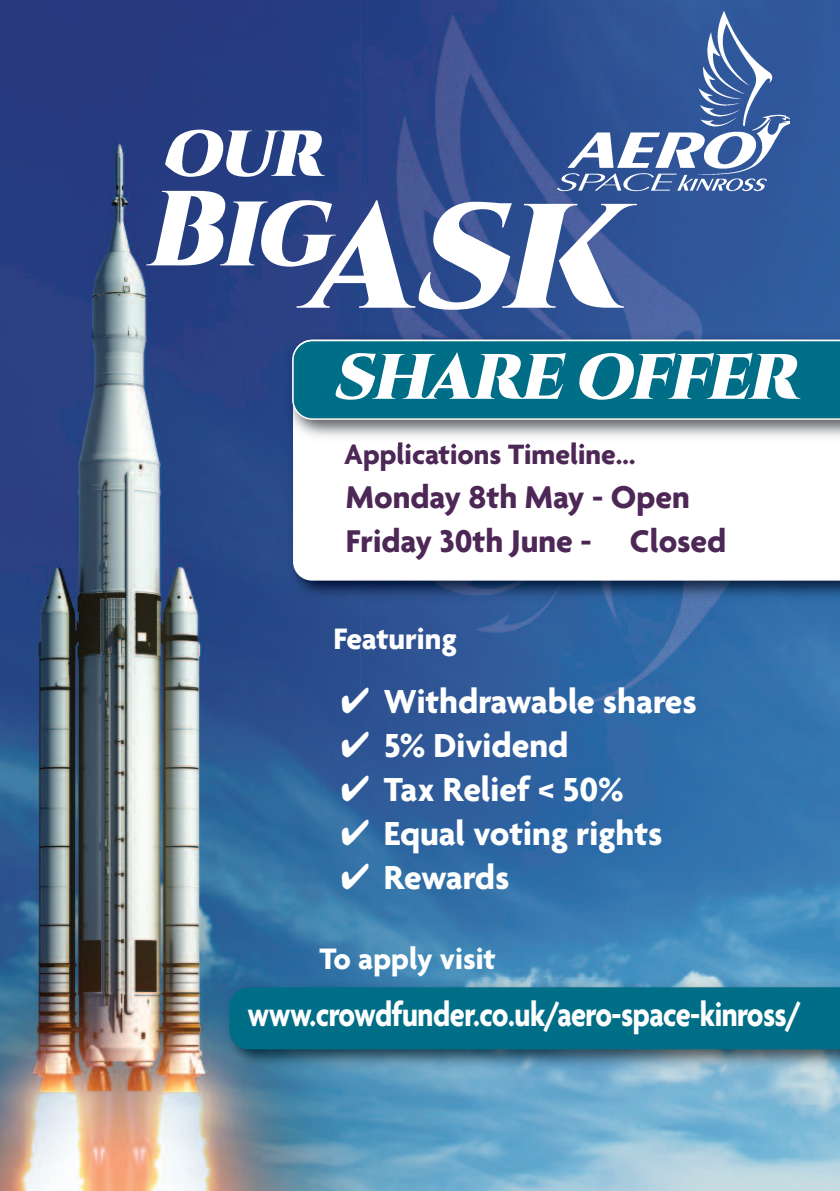
<style>
.page{position:relative;width:840px;height:1191px;background:#fff}
.page>*{position:absolute;margin:0;border:0;box-sizing:border-box;transform-origin:0 0}
.t1{font:italic 900 106.4px "Cinzel";color:#fff}
.t2{font:italic 900 75.6px "Cinzel";color:#fff}
.t3{font:italic 900 64px "Cinzel";color:#fff}
.t4{font:700 36px "Agenda";color:#fff}
.t5{font:700 36px "Agenda";color:#fff;scale:.85 1}
.t6{font:700 34px/44px "Agenda";color:#4d2756}
.t7{font:700 32px "Agenda";color:#fff}
.t8{font:700 30px "Agenda";color:#4d2756}
.s1{font-size:148.4px}
</style>
<div class="page">
<img style="left:0;top:0;width:839px;height:1191px">
<img style="left:360px;top:606px;width:479px;height:98px">
<img style="left:360px;top:0;width:479px;height:340px">
<img style="left:284px;top:446px;width:555px;height:160px">
<svg style="left:293px;top:420px;width:546px;height:160px"></svg>
<img style="left:220px;top:977px;width:619px;height:98px">
<div style="left:229px;top:987px;width:610px;height:62px;background:#006e87"></div>
<img style="left:516px;top:0;width:273px;height:194px">
<img style="left:360px;top:330px;width:479px;height:1px">
<img style="left:283px;top:330px;width:77px;height:116px">
<img style="left:350px;top:442px;width:219px;height:4px">
<div style="left:292px;top:340px;width:547px;height:80px;background:#006e87"></div>
<h2 class="t2" style="left:161px;top:102px;width:181px">our</h2>
<h1 class="t1" style="left:143px;top:162px;width:518px">Big<span class="s1">ASK</span></h1>
<h3 class="t3" style="left:331px;top:337px;width:466px">SHARE OFFER</h3>
<p class="t8" style="left:344px;top:436px;width:293px">Applications Timeline…</p>
<p class="t6" style="left:346px;top:474px;width:381px">Monday 8th May - Open<br>Friday 30th June - Closed</p>
<p class="t7" style="left:333px;top:619px;width:125px">Featuring</p>
<p class="t4" style="left:341px;top:679px;width:357px">✔ Withdrawable shares</p>
<p class="t4" style="left:341px;top:723px;width:229px">✔ 5% Dividend</p>
<p class="t4" style="left:341px;top:767px;width:284px">✔ Tax Relief &lt; 50%</p>
<p class="t4" style="left:341px;top:811px;width:323px">✔ Equal voting rights</p>
<p class="t4" style="left:341px;top:855px;width:170px">✔ Rewards</p>
<p class="t7" style="left:319px;top:939px;width:178px">To apply visit</p>
<p class="t5" style="left:247px;top:992px;width:653px">www.crowdfunder.co.uk/aero-space-kinross/</p>
</div>
